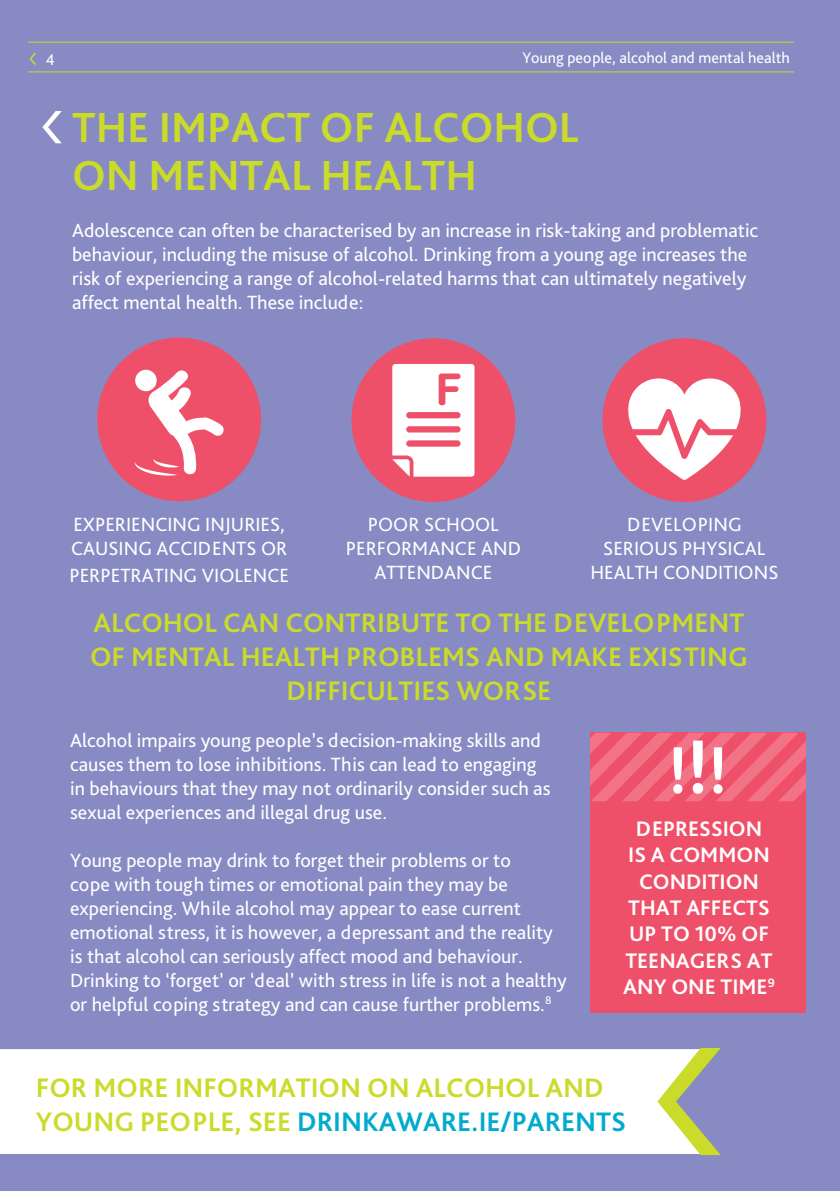
<style>
.page{position:relative;width:840px;height:1191px;background:#fff}
.page>*{position:absolute;margin:0;border:0;box-sizing:border-box;transform-origin:0 0}
.t1{font:700 69.4px "Bliss Pro";color:#fff}
.t2{font:700 44px/48px "Bliss Pro";color:#cadb2a}
.t3{font:700 28px/33.6px "Bliss Pro";color:#cadb2a}
.t4{font:700 22px/26.4px "Bliss Pro";color:#fff;text-align:center}
.t5{font:20px/24px "Bliss Pro";color:#fff}
.t6{font:16px "Bliss Pro";color:#fff}
.s1{font-size:79.6px}
.s2{color:#00abcd}
</style>
<div class="page">
<div style="left:0;top:0;width:839px;height:1191px;background:#878ac3"></div>
<div style="left:0;top:1049px;width:657px;height:105px;background:#fff"></div>
<svg style="left:657px;top:1048px;width:63px;height:107px"></svg>
<svg style="left:30px;top:53px;width:6px;height:12px"></svg>
<hr style="left:28px;top:71px;width:765px;height:1px;background:#cadb2a">
<hr style="left:28px;top:42px;width:765px;height:1px;background:#cadb2a">
<div style="left:351px;top:338px;width:164px;height:164px;background:#ef5069;border-radius:50%"></div>
<svg style="left:392px;top:364px;width:82px;height:113px"></svg>
<div style="left:97px;top:337px;width:164px;height:164px;background:#ef5069;border-radius:50%"></div>
<svg style="left:134px;top:370px;width:90px;height:106px"></svg>
<div style="left:602px;top:338px;width:164px;height:164px;background:#ef5069;border-radius:50%"></div>
<svg style="left:628px;top:378px;width:112px;height:102px"></svg>
<div style="left:590px;top:732px;width:215px;height:281px;background:#ef5069"></div>
<svg style="left:590px;top:733px;width:215px;height:68px"></svg>
<svg style="left:42px;top:111px;width:20px;height:32px"></svg>
<p class="t6" style="left:46px;top:49px;width:10px">4</p>
<p class="t6" style="left:522px;top:47px;width:269px">Young people, alcohol and mental health</p>
<h2 class="t2" style="left:72px;top:102px;width:508px">THE IMPACT OF ALCOHOL<br>ON MENTAL HEALTH</h2>
<p class="t5" style="left:72px;top:218px;width:687px">Adolescence can often be characterised by an increase in risk-taking and problematic behaviour, including the misuse of alcohol. Drinking from a young age increases the risk of experiencing a range of alcohol-related harms that can ultimately negatively affect mental health. These include:</p>
<p class="t5" style="left:71px;top:512px;width:217px">EXPERIENCING INJURIES,<br>CAUSING ACCIDENTS OR</p>
<p class="t5" style="left:69px;top:562px;width:221px">PERPETRATING VIOLENCE</p>
<p class="t5" style="left:345px;top:512px;width:176px;text-align:center">POOR SCHOOL<br>PERFORMANCE AND<br>ATTENDANCE</p>
<p class="t5" style="left:590px;top:512px;width:189px;text-align:center">DEVELOPING<br>SERIOUS PHYSICAL<br>HEALTH CONDITIONS</p>
<h3 class="t3" style="left:90px;top:605px;width:659px;text-align:center">ALCOHOL CAN CONTRIBUTE TO THE DEVELOPMENT<br>OF MENTAL HEALTH PROBLEMS AND MAKE EXISTING<br>DIFFICULTIES WORSE</h3>
<p class="t5" style="left:70px;top:728px;width:481px">Alcohol impairs young people’s decision-making skills and causes them to lose inhibitions. This can lead to engaging in behaviours that they may not ordinarily consider such as sexual experiences and illegal drug use.</p>
<p class="t5" style="left:70px;top:848px;width:498px">Young people may drink to forget their problems or to<br>cope with tough times or emotional pain they may be experiencing. While alcohol may appear to ease current emotional stress, it is however, a depressant and the reality is that alcohol can seriously affect mood and behaviour.<br>Drinking to ‘forget’ or ‘deal’ with stress in life is not a healthy or helpful coping strategy and can cause further problems.<sup>8</sup></p>
<h1 class="t1" style="left:668px;top:727px;width:60px">!<span class="s1">!</span>!</h1>
<p class="t4" style="left:623px;top:814px;width:153px">DEPRESSION<br>IS A COMMON<br>CONDITION<br>THAT AFFECTS<br>UP TO 10% OF<br>TEENAGERS AT<br>ANY ONE TIME<sup>9</sup></p>
<h3 class="t3" style="left:36px;top:1070px;width:591px">FOR MORE INFORMATION ON ALCOHOL AND<br>YOUNG PEOPLE, SEE <span class="s2">DRINKAWARE.IE/PARENTS</span></h3>
</div>
